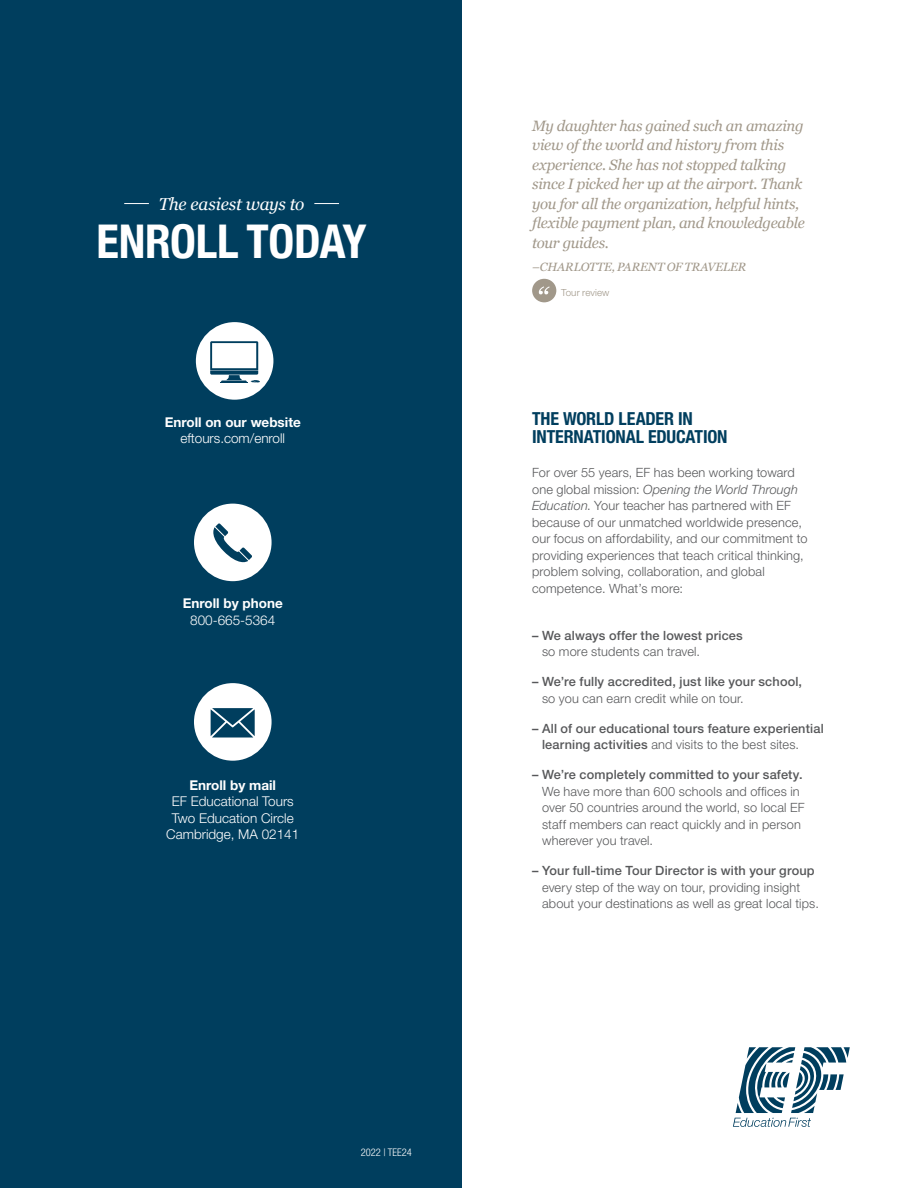
<style>
.page{position:relative;width:918px;height:1188px;background:#fff}
.page>*{position:absolute;margin:0;border:0;box-sizing:border-box;transform-origin:0 0}
.t1{font:700 condensed 46.5px "Helvetica Neue";letter-spacing:-.005em;color:#fff}
.t2{font:700 condensed 18px/18px "Helvetica Neue LT Std";letter-spacing:-.01em;color:#003e5e}
.t3{font:italic 17.25px "Georgia";letter-spacing:-.015em;color:#fff}
.t4{font:italic 15px/19.5px "Georgia";letter-spacing:-.02em;color:#a1988a}
.t5{font:300 13.5px/16.5px "Helvetica Neue LT Std";color:#fff;text-align:center}
.t6{font:700 13.5px "Helvetica Neue LT Std";color:#fff}
.t7{font:300 12.75px/16.5px "Helvetica Neue LT Std";letter-spacing:.015em;color:#57585a}
.t8{font:500 12.75px/16.5px "Helvetica Neue LT Std";letter-spacing:.015em;color:#57585a}
.t9{font:italic 12px "Georgia";letter-spacing:-.01em;color:#a1988a}
.t10{font:300 condensed 10.5px "Helvetica Neue LT Std";color:#fff}
.t11{font:300 9.75px "Helvetica Neue LT Std";letter-spacing:.005em;color:#a1988a}
.s1{font-style:italic}
.s2{font-family:"Helvetica Neue"}
.s3{font-weight:300}
.s4{font-family:"Helvetica Neue";font-weight:500}
.s5{font-weight:500}
</style>
<div class="page">
<div style="left:0;top:0;width:462px;height:1188px;background:#003e5e"></div>
<div style="left:194px;top:504px;width:78px;height:77px;background:#fff;border-radius:50%"></div>
<svg style="left:213px;top:523px;width:39px;height:40px"></svg>
<div style="left:194px;top:683px;width:78px;height:78px;background:#fff;border-radius:50%"></div>
<svg style="left:211px;top:708px;width:44px;height:30px"></svg>
<div style="left:196px;top:322px;width:77px;height:78px;background:#fff;border-radius:50%"></div>
<svg style="left:210px;top:341px;width:50px;height:42px"></svg>
<svg style="left:314px;top:203px;width:25px;height:1px"></svg>
<svg style="left:124px;top:203px;width:25px;height:1px"></svg>
<svg style="left:733px;top:1047px;width:117px;height:80px"></svg>
<svg style="left:532px;top:279px;width:24px;height:23px"></svg>
<h3 class="t3" style="left:159px;top:191px;width:147px">The easiest ways to</h3>
<h1 class="t1" style="left:97px;top:202px;width:272px">ENROLL TODAY</h1>
<p class="t6" style="left:165px;top:413px;width:138px">Enroll on our website</p>
<p class="t5" style="left:180px;top:430px;width:106px">eftours.com/enroll</p>
<p class="t6" style="left:183px;top:595px;width:101px">Enroll by phone</p>
<p class="t5" style="left:190px;top:611px;width:87px">800-665-5364</p>
<p class="t6" style="left:189px;top:776px;width:88px">Enroll by mail</p>
<p class="t5" style="left:166px;top:793px;width:135px">EF Educational Tours<br>Two Education Circle<br>Cambridge, MA 02141</p>
<p class="t10" style="left:361px;top:1146px;width:53px">2022 | TEE24</p>
<p class="t4" style="left:532px;top:115px;width:274px">My daughter has gained such an amazing view of the world and history from this experience. She has not stopped talking since I picked her up at the airport. Thank you for all the organization, helpful hints, flexible payment plan, and knowledgeable tour guides.</p>
<p class="t9" style="left:532px;top:258px;width:216px">–CHARLOTTE, PARENT OF TRAVELER</p>
<p class="t11" style="left:561px;top:287px;width:50px">Tour review</p>
<h2 class="t2" style="left:532px;top:409px;width:197px">THE WORLD LEADER IN<br>INTERNATIONAL EDUCATION</h2>
<p class="t7" style="left:532px;top:464px;width:277px">For over 55 years, EF has been working toward one global mission: <span class="s1">Opening the World Through Education</span>. Your teacher has partnered with EF because of our unmatched worldwide presence, our focus on affordability, and our commitment to providing experiences that teach critical thinking, problem solving, collaboration, and global competence. What’s more:</p>
<p class="t8" style="left:542px;top:627px;width:202px;text-indent:-10px"><span class="s2">–</span> We always offer the lowest prices <span class="s3">so more students can travel.</span></p>
<p class="t8" style="left:542px;top:673px;width:262px;text-indent:-10px"><span class="s2">–</span> We’re fully accredited, just like your school, <span class="s3">so you can earn credit while on tour.</span></p>
<p class="t8" style="left:542px;top:720px;width:283px;text-indent:-10px"><span class="s2">–</span> All of our educational tours feature experiential learning activities <span class="s3">and visits to the best sites.</span></p>
<p class="t7" style="left:542px;top:766px;width:264px;text-indent:-10px"><span class="s4">–</span> <span class="s5">We’re completely committed to your safety.<br></span>We have more than 600 schools and offices in over 50 countries around the world, so local EF staff members can react quickly and in person wherever you travel.</p>
<p class="t7" style="left:542px;top:862px;width:278px;text-indent:-10px"><span class="s4">–</span> <span class="s5">Your full-time Tour Director is with your group </span>every step of the way on tour, providing insight about your destinations as well as great local tips.</p>
</div>
